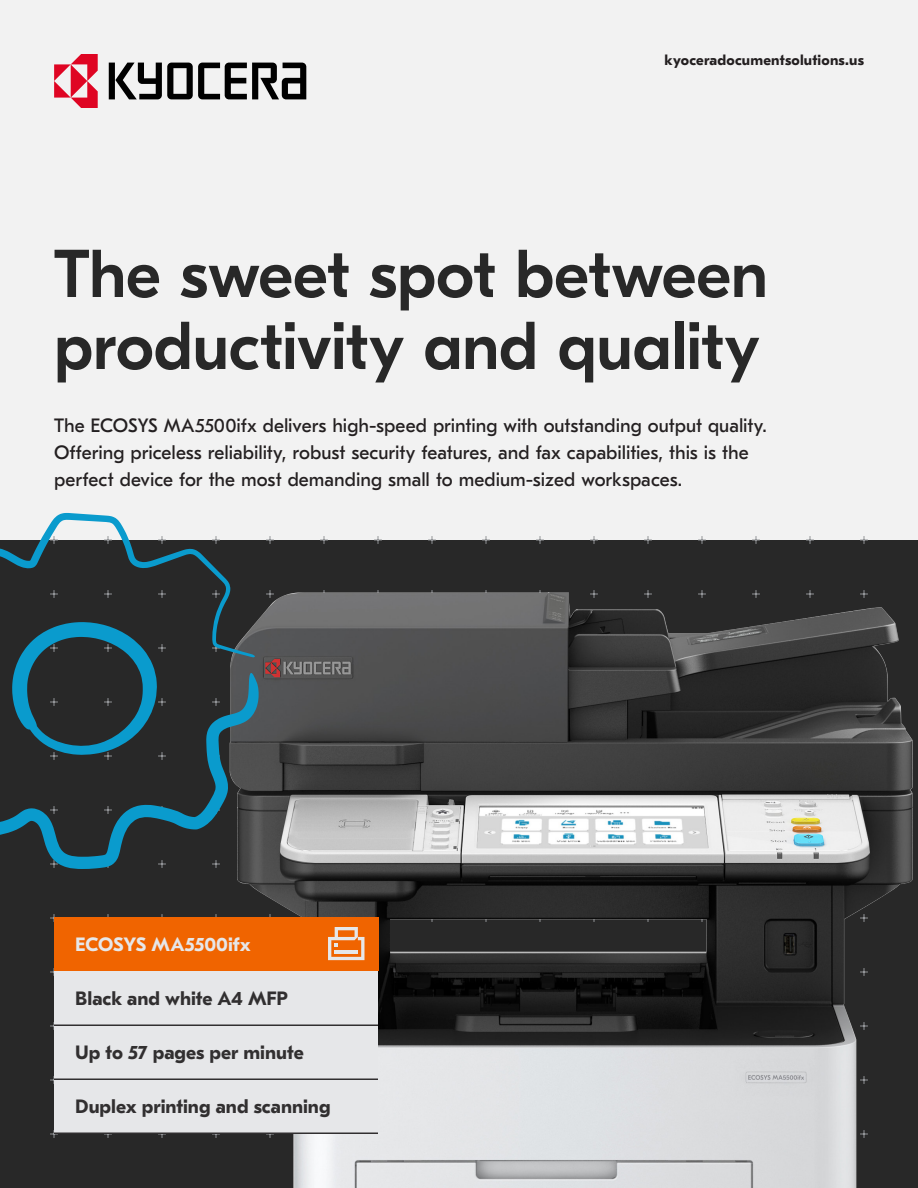
<style>
.page{position:relative;width:918px;height:1188px;background:#f2f2f2}
.page>*{position:absolute;margin:0;border:0;box-sizing:border-box;transform-origin:0 0}
.Title_-_Large{font:500 67.5px/72px "GT Eesti Pro Display";letter-spacing:-.005em;color:#282828}
.Special_Paragraph{font:19.35px/27px "GT Eesti Pro Text";color:#231f20}
.Signposting{font:700 19.35px "GT Eesti Pro Text";color:#312f30}
.Signposting-2{font:700 19.35px "GT Eesti Pro Text";letter-spacing:-.005em;color:#e6e7e9}
.URL{font:700 14.7px "GT Eesti Pro Text";letter-spacing:.01em;color:#231f20}
</style>
<div class="page">
<div style="left:0;top:540px;width:918px;height:648px;background:#282828"></div>
<svg style="left:109px;top:63px;width:197px;height:36px"></svg>
<svg style="left:54px;top:54px;width:44px;height:54px"></svg>
<img style="left:212px;top:590px;width:701px;height:598px">
<div style="left:54px;top:917px;width:324px;height:54px;background:#f06400"></div>
<div style="left:54px;top:1025px;width:324px;height:54px;background:#e6e7e9"></div>
<div style="left:54px;top:1079px;width:324px;height:54px;background:#e6e7e9"></div>
<div style="left:54px;top:971px;width:324px;height:54px;background:#e6e7e9"></div>
<hr style="left:54px;top:1024px;width:324px;height:2px;background:#312f30">
<hr style="left:54px;top:1078px;width:324px;height:2px;background:#312f30">
<hr style="left:54px;top:1132px;width:324px;height:2px;background:#312f30">
<svg style="left:328px;top:927px;width:36px;height:33px"></svg>
<svg style="left:0;top:513px;width:259px;height:356px"></svg>
<svg style="left:12px;top:622px;width:145px;height:133px"></svg>
<p class="URL" style="left:665px;top:52px;width:201px">kyoceradocumentsolutions.us</p>
<p class="Title_-_Large" style="left:54px;top:240px;width:715px">The sweet spot between productivity and quality</p>
<p class="Special_Paragraph" style="left:54px;top:412px;width:714px">The ECOSYS MA5500ifx delivers high-speed printing with outstanding output quality.<br>Offering priceless reliability, robust security features, and fax capabilities, this is the perfect device for the most demanding small to medium-sized workspaces.</p>
<p class="Signposting-2" style="left:75px;top:934px;width:177px">ECOSYS MA5500ifx</p>
<p class="Signposting" style="left:75px;top:988px;width:214px">Black and white A4 MFP</p>
<p class="Signposting" style="left:75px;top:1042px;width:230px">Up to 57 pages per minute</p>
<p class="Signposting" style="left:75px;top:1096px;width:257px">Duplex printing and scanning</p>
</div>
